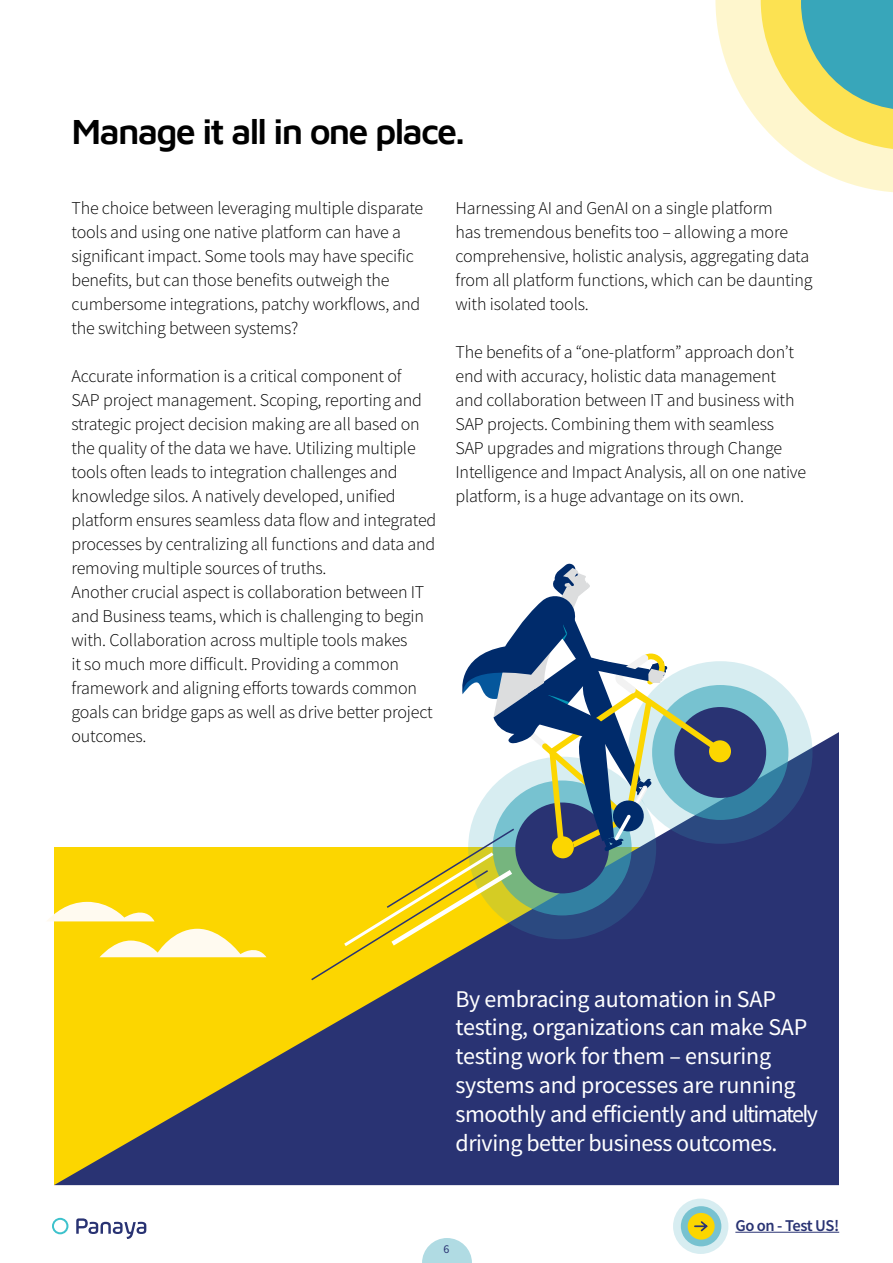
<style>
.page{position:relative;width:893px;height:1263px;background:#fff}
.page>*{position:absolute;margin:0;border:0;box-sizing:border-box;transform-origin:0 0}
.t1{font:600 36px "Maven Pro";letter-spacing:-.05em;color:#000}
.t2{font:24px/28.8px "Source Sans Pro";letter-spacing:-.02em;color:#fff}
.t3{font:300 18px/24px "Source Sans Pro";letter-spacing:-.01em;color:#000}
.t4{font:600 16.5px "Source Sans Pro";letter-spacing:-.03em;color:#293373}
.t5{font:12px "Source Sans Pro";color:#293373}
</style>
<div class="page">
<svg style="left:52px;top:1218px;width:16px;height:16px"></svg>
<svg style="left:76px;top:1218px;width:70px;height:21px"></svg>
<svg style="left:422px;top:1238px;width:50px;height:25px"></svg>
<hr style="left:735px;top:1232px;width:104px;height:1px;background:#293373">
<svg style="left:673px;top:1198px;width:55px;height:56px"></svg>
<svg style="left:681px;top:1206px;width:40px;height:40px"></svg>
<div style="left:688px;top:1213px;width:27px;height:26px;background:#fcd600;border-radius:50%"></div>
<svg style="left:694px;top:1221px;width:14px;height:11px"></svg>
<svg style="left:54px;top:732px;width:785px;height:453px;background:#7c7866"></svg>
<svg style="left:628px;top:661px;width:184px;height:183px;background:#829cb9"></svg>
<svg style="left:652px;top:685px;width:136px;height:135px;background:#5ba6bd"></svg>
<div style="left:674px;top:707px;width:92px;height:91px;background:#293373;border-radius:50%"></div>
<svg style="left:310px;top:563px;width:406px;height:419px"></svg>
<div style="left:552px;top:836px;width:22px;height:22px;background:#fcd600;border-radius:50%"></div>
<div style="left:709px;top:740px;width:22px;height:22px;background:#fcd600;border-radius:50%"></div>
<svg style="left:100px;top:928px;width:166px;height:29px"></svg>
<svg style="left:47px;top:901px;width:108px;height:20px"></svg>
<svg style="left:715px;top:0;width:178px;height:192px"></svg>
<h1 class="t1" style="left:71px;top:107px;width:395px">Manage it all in one place.</h1>
<p class="t3" style="left:71px;top:196px;width:353px">The choice between leveraging multiple disparate tools and using one native platform can have a significant impact. Some tools may have specific benefits, but can those benefits outweigh the cumbersome integrations, patchy workflows, and the switching between systems?</p>
<p class="t3" style="left:71px;top:364px;width:366px">Accurate information is a critical component of<br>SAP project management. Scoping, reporting and strategic project decision making are all based on the quality of the data we have. Utilizing multiple tools often leads to integration challenges and knowledge silos. A natively developed, unified platform ensures seamless data flow and integrated processes by centralizing all functions and data and removing multiple sources of truths.<br>Another crucial aspect is collaboration between IT and Business teams, which is challenging to begin with. Collaboration across multiple tools makes<br>it so much more difficult. Providing a common framework and aligning efforts towards common goals can bridge gaps as well as drive better project outcomes.</p>
<p class="t3" style="left:455px;top:196px;width:359px">Harnessing AI and GenAI on a single platform<br>has tremendous benefits too – allowing a more comprehensive, holistic analysis, aggregating data from all platform functions, which can be daunting with isolated tools.</p>
<p class="t3" style="left:455px;top:340px;width:352px">The benefits of a “one-platform” approach don’t end with accuracy, holistic data management and collaboration between IT and business with SAP projects. Combining them with seamless SAP upgrades and migrations through Change Intelligence and Impact Analysis, all on one native platform, is a huge advantage on its own.</p>
<h2 class="t2" style="left:455px;top:984px;width:364px">By embracing automation in SAP testing, organizations can make SAP testing work for them – ensuring systems and processes are running smoothly and efficiently and ultimately driving better business outcomes.</h2>
<p class="t5" style="left:443px;top:1241px;width:7px">6</p>
<p class="t4" style="left:735px;top:1214px;width:105px">Go on - Test US!</p>
</div>
